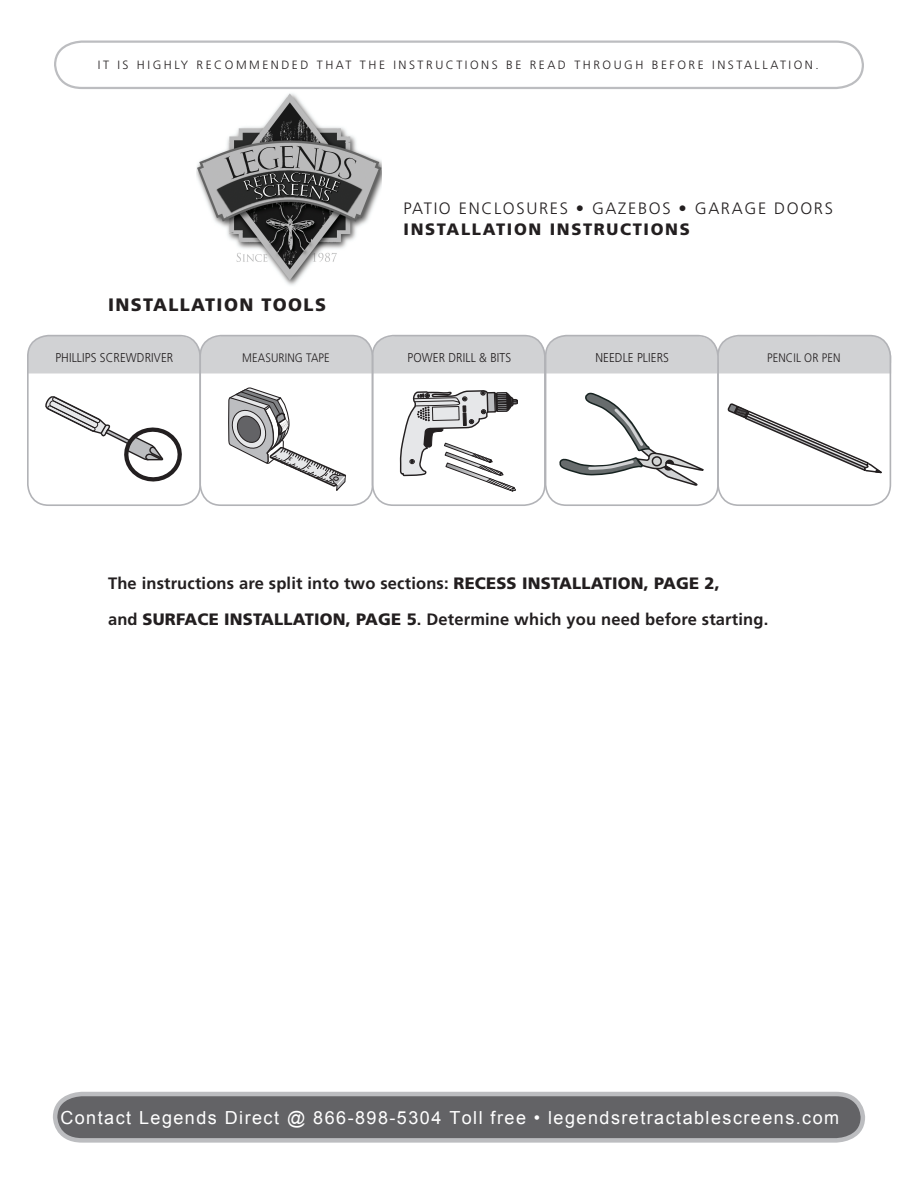
<style>
.page{position:relative;width:918px;height:1188px;background:#fff}
.page>*{position:absolute;margin:0;border:0;box-sizing:border-box;transform-origin:0 0}
.t1{font:18px "Arial";letter-spacing:.08em;color:#fff}
.t2{font:900 18px "Frutiger";color:#231f20}
.t3{font:900 16.5px/36px "Frutiger";letter-spacing:.01em;color:#231f20}
.t4{font:700 16.5px "Frutiger";letter-spacing:.01em;color:#231f20}
.t5{font:300 16.5px "Frutiger";letter-spacing:.1em;color:#231f20}
.t6{font:900 16.5px "Frutiger";letter-spacing:.1em;color:#231f20}
.t7{font:300 12.75px "Frutiger";letter-spacing:.01em;color:#231f20;scale:.9 1}
.t8{font:300 12.3px "Frutiger";letter-spacing:.01em;color:#231f20;scale:.9 1}
.t9{font:300 12px "Frutiger";letter-spacing:.21em;color:#231f20}
.s1{font-weight:700}
.s2{font-weight:900}
</style>
<div class="page">
<svg style="left:54px;top:40px;width:810px;height:49px"></svg>
<svg style="left:45px;top:396px;width:137px;height:86px"></svg>
<svg style="left:228px;top:387px;width:118px;height:104px"></svg>
<svg style="left:399px;top:390px;width:119px;height:102px"></svg>
<div style="left:717px;top:335px;width:174px;height:171px;border:2px solid #b2b3b7;border-radius:21px"></div>
<svg style="left:727px;top:404px;width:155px;height:70px"></svg>
<svg style="left:53px;top:1091px;width:812px;height:52px;background:#78787b"></svg>
<div style="left:372px;top:335px;width:174px;height:171px;border:2px solid #b2b3b7;border-radius:21px"></div>
<div style="left:27px;top:335px;width:174px;height:171px;border:2px solid #b2b3b7;border-radius:21px"></div>
<div style="left:199px;top:335px;width:174px;height:171px;border:2px solid #b2b3b7;border-radius:21px"></div>
<svg style="left:27px;top:334px;width:865px;height:39px;background:#d1d2d4"></svg>
<div style="left:545px;top:335px;width:174px;height:171px;border:2px solid #b2b3b7;border-radius:21px"></div>
<svg style="left:558px;top:392px;width:147px;height:114px"></svg>
<img style="left:197px;top:93px;width:184px;height:192px">
<p class="t9" style="left:98px;top:58px;width:722px">IT IS HIGHLY RECOMMENDED THAT THE INSTRUCTIONS BE READ THROUGH BEFORE INSTALLATION.</p>
<p class="t2" style="left:108px;top:294px;width:21px">INSTALLAT</p>
<p class="t2" style="left:217px;top:294px;width:23px">ION</p>
<p class="t2" style="left:262px;top:294px;width:14px">TOOLS</p>
<p class="t5" style="left:404px;top:199px;width:431px">PATIO ENCLOSURES • GAZEBOS • GARAGE DOORS</p>
<p class="t6" style="left:404px;top:219px;width:288px">INSTALLATION INSTRUCTIONS</p>
<p class="t7" style="left:55px;top:351px;width:13px">PHILLIPS</p>
<p class="t7" style="left:100px;top:351px;width:49px">SCREWDRIVER</p>
<p class="t8" style="left:242px;top:351px;width:99px">MEASURING TAPE</p>
<p class="t7" style="left:408px;top:351px;width:53px">POWER DRILL</p>
<p class="t7" style="left:479px;top:351px;width:26px">&amp; BITS</p>
<p class="t7" style="left:595px;top:351px;width:17px">NEEDLE</p>
<p class="t7" style="left:637px;top:351px;width:7px">PLIERS</p>
<p class="t8" style="left:767px;top:351px;width:83px">PENCIL OR PEN</p>
<p class="t3" style="left:108px;top:565px;width:613px"><span class="s1">The instructions are split into two sections:</span> RECESS INSTALLATION, PAGE 2, <span class="s1">and</span> SURFACE INSTALLATION, PAGE</p>
<p class="t4" style="left:407px;top:609px;width:363px"><span class="s2">5</span>. Determine which you need before starting.</p>
<p class="t1" style="left:60px;top:1106px;width:780px">i @ 866-898-5304 Toll free • legendsretractablescreens.com</p>
</div>
